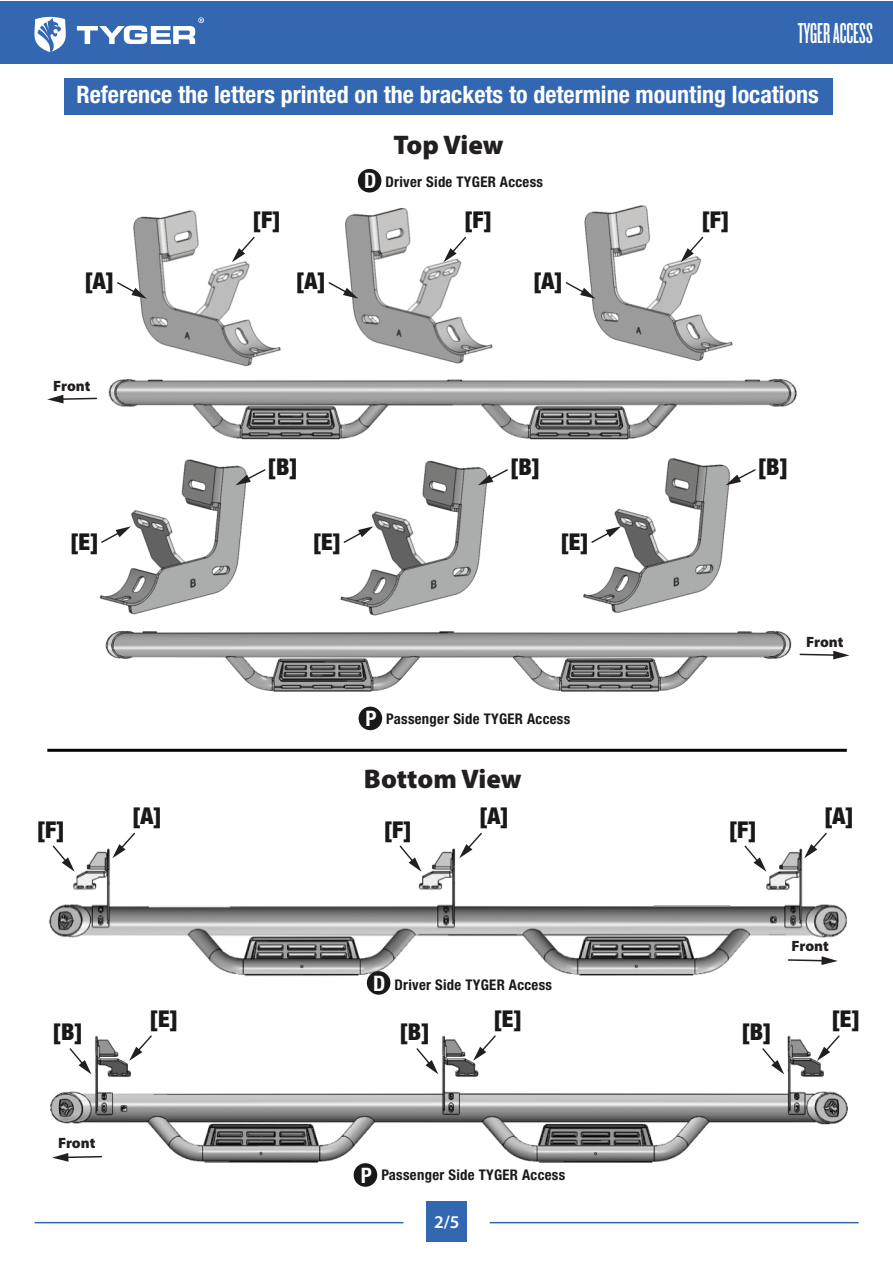
<style>
.page{position:relative;width:893px;height:1263px;background:#fff}
.page>*{position:absolute;margin:0;border:0;box-sizing:border-box;transform-origin:0 0}
.t1{font:30px "Knockout HTF46 Flyweight";color:#fff}
.t2{font:900 27px "Myriad Pro";color:#231f20}
.t3{font:700 condensed 24px "Helvetica Neue LT Std";color:#fff}
.t4{font:900 condensed 23.25px "Helvetica Neue LT Std";color:#191919}
.t5{font:600 18px "Myriad Pro";color:#fff}
.t6{font:900 15px "Myriad Pro";letter-spacing:-.01em;color:#231f20}
.t7{font:700 condensed 14.7px "Helvetica Neue LT Std";letter-spacing:.02em;color:#191919}
.s1{font-size:21.3px;color:#fff}
</style>
<div class="page">
<div style="left:427px;top:1201px;width:40px;height:40px;background:#3367b2"></div>
<div style="left:0;top:1px;width:893px;height:63px;background:#3367b2"></div>
<svg style="left:34px;top:17px;width:32px;height:35px"></svg>
<svg style="left:77px;top:17px;width:127px;height:27px"></svg>
<hr style="left:35px;top:1222px;width:368px;height:1px;background:#3367b2">
<hr style="left:490px;top:1222px;width:369px;height:1px;background:#3367b2">
<div style="left:64px;top:78px;width:768px;height:37px;background:#3367b2"></div>
<hr style="left:47px;top:749px;width:800px;height:3px;background:#040503">
<img style="left:99px;top:205px;width:698px;height:487px">
<svg style="left:116px;top:281px;width:31px;height:18px"></svg>
<svg style="left:232px;top:235px;width:24px;height:27px"></svg>
<svg style="left:327px;top:281px;width:31px;height:18px"></svg>
<svg style="left:443px;top:235px;width:24px;height:27px"></svg>
<svg style="left:564px;top:281px;width:31px;height:18px"></svg>
<svg style="left:681px;top:235px;width:24px;height:27px"></svg>
<svg style="left:100px;top:526px;width:31px;height:18px"></svg>
<svg style="left:235px;top:468px;width:32px;height:17px"></svg>
<svg style="left:342px;top:526px;width:31px;height:18px"></svg>
<svg style="left:478px;top:468px;width:31px;height:17px"></svg>
<svg style="left:590px;top:526px;width:31px;height:18px"></svg>
<svg style="left:726px;top:468px;width:31px;height:17px"></svg>
<svg style="left:799px;top:651px;width:50px;height:8px"></svg>
<svg style="left:47px;top:395px;width:51px;height:8px"></svg>
<div style="left:359px;top:707px;width:23px;height:23px;background:#191919;border-radius:50%"></div>
<div style="left:358px;top:169px;width:23px;height:23px;background:#191919;border-radius:50%"></div>
<img style="left:49px;top:848px;width:798px;height:134px">
<img style="left:50px;top:1035px;width:797px;height:135px">
<div style="left:354px;top:1163px;width:23px;height:24px;background:#191919;border-radius:50%"></div>
<svg style="left:787px;top:956px;width:51px;height:9px"></svg>
<svg style="left:52px;top:1153px;width:51px;height:9px"></svg>
<svg style="left:51px;top:845px;width:24px;height:27px"></svg>
<svg style="left:112px;top:832px;width:24px;height:26px"></svg>
<svg style="left:68px;top:1047px;width:23px;height:27px"></svg>
<svg style="left:129px;top:1035px;width:24px;height:26px"></svg>
<svg style="left:415px;top:1047px;width:23px;height:27px"></svg>
<svg style="left:473px;top:1035px;width:24px;height:26px"></svg>
<svg style="left:761px;top:1047px;width:23px;height:27px"></svg>
<svg style="left:817px;top:1035px;width:24px;height:26px"></svg>
<svg style="left:398px;top:845px;width:24px;height:27px"></svg>
<svg style="left:459px;top:832px;width:24px;height:26px"></svg>
<svg style="left:743px;top:845px;width:23px;height:27px"></svg>
<svg style="left:804px;top:832px;width:24px;height:26px"></svg>
<div style="left:367px;top:971px;width:23px;height:24px;background:#191919;border-radius:50%"></div>
<h1 class="t1" style="left:798px;top:18px;width:76px">TYGER ACCESS</h1>
<h3 class="t3" style="left:76px;top:80px;width:744px">Reference the letters printed on the brackets to determine mounting locations</h3>
<h2 class="t2" style="left:393px;top:127px;width:112px">Top View</h2>
<h3 class="t4" style="left:85px;top:266px;width:30px">[A]</h3>
<p class="t6" style="left:53px;top:376px;width:39px">Front</p>
<h3 class="t4" style="left:71px;top:528px;width:29px">[E]</h3>
<h3 class="t4" style="left:38px;top:815px;width:28px">[F]</h3>
<h3 class="t4" style="left:133px;top:802px;width:30px">[A]</h3>
<h3 class="t4" style="left:53px;top:1017px;width:30px">[B]</h3>
<p class="t6" style="left:58px;top:1132px;width:39px">Front</p>
<h3 class="t4" style="left:150px;top:1004px;width:29px">[E]</h3>
<h3 class="t4" style="left:253px;top:206px;width:28px">[F]</h3>
<h3 class="t4" style="left:297px;top:266px;width:30px">[A]</h3>
<p class="t7" style="left:364px;top:173px;width:180px"><span class="s1">D</span> Driver Side TYGER Access</p>
<h3 class="t4" style="left:465px;top:206px;width:28px">[F]</h3>
<h3 class="t4" style="left:534px;top:266px;width:30px">[A]</h3>
<h3 class="t4" style="left:268px;top:452px;width:30px">[B]</h3>
<h3 class="t4" style="left:313px;top:528px;width:29px">[E]</h3>
<h3 class="t4" style="left:511px;top:452px;width:30px">[B]</h3>
<h3 class="t4" style="left:561px;top:528px;width:29px">[E]</h3>
<p class="t7" style="left:366px;top:709px;width:206px"><span class="s1">P</span> Passenger Side TYGER Access</p>
<h2 class="t2" style="left:364px;top:761px;width:159px">Bottom View</h2>
<h3 class="t4" style="left:384px;top:815px;width:28px">[F]</h3>
<h3 class="t4" style="left:480px;top:802px;width:30px">[A]</h3>
<p class="t7" style="left:373px;top:975px;width:180px"><span class="s1">D</span> Driver Side TYGER Access</p>
<h3 class="t4" style="left:400px;top:1017px;width:30px">[B]</h3>
<h3 class="t4" style="left:494px;top:1004px;width:29px">[E]</h3>
<p class="t7" style="left:361px;top:1166px;width:206px"><span class="s1">P</span> Passenger Side TYGER Access</p>
<p class="t5" style="left:434px;top:1210px;width:27px">2/5</p>
<h3 class="t4" style="left:702px;top:206px;width:28px">[F]</h3>
<h3 class="t4" style="left:758px;top:452px;width:30px">[B]</h3>
<p class="t6" style="left:806px;top:632px;width:39px">Front</p>
<h3 class="t4" style="left:729px;top:815px;width:28px">[F]</h3>
<h3 class="t4" style="left:825px;top:802px;width:30px">[A]</h3>
<p class="t6" style="left:792px;top:936px;width:39px">Front</p>
<h3 class="t4" style="left:742px;top:1017px;width:30px">[B]</h3>
<h3 class="t4" style="left:832px;top:1004px;width:29px">[E]</h3>
</div>
